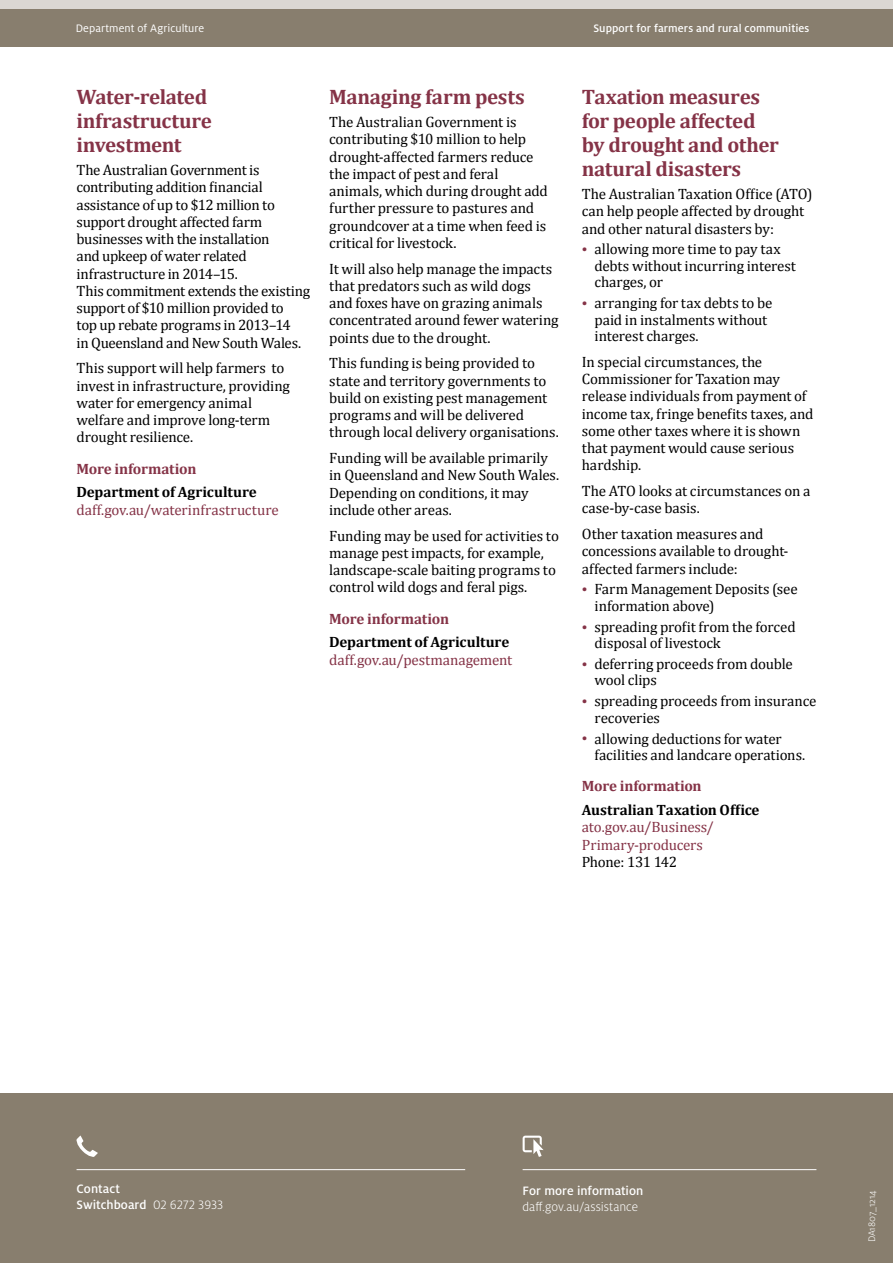
<style>
.page{position:relative;width:893px;height:1263px;background:#fff}
.page>*{position:absolute;margin:0;border:0;box-sizing:border-box;transform-origin:0 0}
.t1{font:700 21px/24px "Cambria";letter-spacing:-.015em;color:#853347}
.t2{font:15px/17.2px "Cambria";letter-spacing:-.01em;color:#000}
.t3{font:15px/17.2px "Cambria";letter-spacing:-.005em;color:#853347}
.t4{font:700 15px "Cambria";letter-spacing:-.005em;color:#000}
.t5{font:700 15px "Cambria";letter-spacing:-.015em;color:#853347}
.t6{font:500 13.5px/16.2px "Milo Pro";color:#fff}
.t7{font:300 13.5px "Milo Pro";color:#fff}
.t8{font:500 12px "Milo Pro";letter-spacing:.005em;color:#fff}
.t9{font:12px "Milo Pro";letter-spacing:.005em;color:#fff}
.t10{font:300 10.5px "Milo Pro";letter-spacing:-.01em;color:#fff}
.s1{font-size:12.75px;color:#853347}
.s2{font-weight:300}
</style>
<div class="page">
<div style="left:0;top:9px;width:893px;height:38px;background:#887e6e"></div>
<div style="left:0;top:0;width:893px;height:9px;background:#dbd7d3"></div>
<div style="left:0;top:1094px;width:893px;height:169px;background:#887e6e"></div>
<hr style="left:77px;top:1169px;width:388px;height:1px;background:#fff">
<svg style="left:76px;top:1135px;width:22px;height:22px"></svg>
<hr style="left:523px;top:1169px;width:293px;height:1px;background:#fff">
<svg style="left:523px;top:1135px;width:20px;height:22px"></svg>
<p class="t9" style="left:76px;top:22px;width:130px">Department of Agriculture</p>
<p class="t8" style="left:593px;top:22px;width:218px">Support for farmers and rural communities</p>
<h1 class="t1" style="left:77px;top:84px;width:137px">Water-related infrastructure investment</h1>
<p class="t2" style="left:77px;top:161px;width:235px">The Australian Government is contributing addition financial assistance of up to $12 million to support drought affected farm businesses with the installation<br>and upkeep of water related infrastructure in 2014–15.<br>This commitment extends the existing support of $10 million provided to<br>top up rebate programs in 2013–14<br>in Queensland and New South Wales.</p>
<p class="t2" style="left:77px;top:360px;width:215px">This support will help farmers to invest in infrastructure, providing water for emergency animal welfare and improve long-term drought resilience.</p>
<p class="t5" style="left:77px;top:458px;width:121px">More information</p>
<p class="t4" style="left:77px;top:482px;width:182px">Department of Agriculture</p>
<p class="t3" style="left:77px;top:501px;width:204px">daff.gov.au/waterinfrastructure</p>
<h1 class="t1" style="left:329px;top:84px;width:197px">Managing farm pests</h1>
<p class="t2" style="left:329px;top:113px;width:220px">The Australian Government is contributing $10 million to help drought-affected farmers reduce the impact of pest and feral animals, which during drought add further pressure to pastures and groundcover at a time when feed is critical for livestock.</p>
<p class="t2" style="left:329px;top:260px;width:231px">It will also help manage the impacts that predators such as wild dogs<br>and foxes have on grazing animals concentrated around fewer watering points due to the drought.</p>
<p class="t2" style="left:329px;top:355px;width:231px">This funding is being provided to state and territory governments to build on existing pest management programs and will be delivered through local delivery organisations.</p>
<p class="t2" style="left:329px;top:449px;width:231px">Funding will be available primarily in Queensland and New South Wales.<br>Depending on conditions, it may include other areas.</p>
<p class="t2" style="left:329px;top:527px;width:231px">Funding may be used for activities to manage pest impacts, for example, landscape-scale baiting programs to control wild dogs and feral pigs.</p>
<p class="t5" style="left:329px;top:608px;width:121px">More information</p>
<p class="t4" style="left:329px;top:632px;width:182px">Department of Agriculture</p>
<p class="t3" style="left:329px;top:651px;width:185px">daff.gov.au/pestmanagement</p>
<h1 class="t1" style="left:582px;top:84px;width:198px">Taxation measures for people affected by drought and other natural disasters</h1>
<p class="t2" style="left:582px;top:185px;width:232px">The Australian Taxation Office (ATO) can help people affected by drought and other natural disasters by:</p>
<p class="t2" style="left:595px;top:241px;width:203px;line-height:16.5px;text-indent:-13px"><span class="s1">•</span> allowing more time to pay tax debts without incurring interest charges, or</p>
<p class="t2" style="left:595px;top:295px;width:179px;line-height:16.5px;text-indent:-13px"><span class="s1">•</span> arranging for tax debts to be paid in instalments without interest charges.</p>
<p class="t2" style="left:582px;top:353px;width:233px">In special circumstances, the<br>Commissioner for Taxation may release individuals from payment of income tax, fringe benefits taxes, and some other taxes where it is shown that payment would cause serious hardship.</p>
<p class="t2" style="left:582px;top:482px;width:230px">The ATO looks at circumstances on a case-by-case basis.</p>
<p class="t2" style="left:582px;top:525px;width:208px">Other taxation measures and concessions available to drought&shy;affected farmers include:</p>
<p class="t2" style="left:595px;top:581px;width:205px;line-height:16.5px;text-indent:-13px"><span class="s1">•</span> Farm Management Deposits (see information above)</p>
<p class="t2" style="left:595px;top:618px;width:203px;line-height:16.5px;text-indent:-13px"><span class="s1">•</span> spreading profit from the forced disposal of livestock</p>
<p class="t2" style="left:595px;top:655px;width:200px;line-height:16.5px;text-indent:-13px"><span class="s1">•</span> deferring proceeds from double wool clips</p>
<p class="t2" style="left:595px;top:693px;width:223px;line-height:16.5px;text-indent:-13px"><span class="s1">•</span> spreading proceeds from insurance recoveries</p>
<p class="t2" style="left:595px;top:730px;width:212px;line-height:16.5px;text-indent:-13px"><span class="s1">•</span> allowing deductions for water facilities and landcare operations.</p>
<p class="t5" style="left:582px;top:776px;width:121px">More information</p>
<p class="t4" style="left:582px;top:799px;width:179px">Australian Taxation Office</p>
<p class="t3" style="left:582px;top:818px;width:134px">ato.gov.au/Business/<br>Primary-producers</p>
<p class="t2" style="left:582px;top:853px;width:97px">Phone: 131 142</p>
<p class="t6" style="left:77px;top:1181px;width:148px">Contact<br>Switchboard <span class="s2">02 6272 3933</span></p>
<p class="t6" style="left:523px;top:1182px;width:122px">For more information</p>
<p class="t7" style="left:523px;top:1199px;width:117px">daff.gov.au/assistance</p>
<p class="t10" style="left:866px;top:1242px;width:54px;rotate:-90deg">DA1807_1214</p>
</div>
